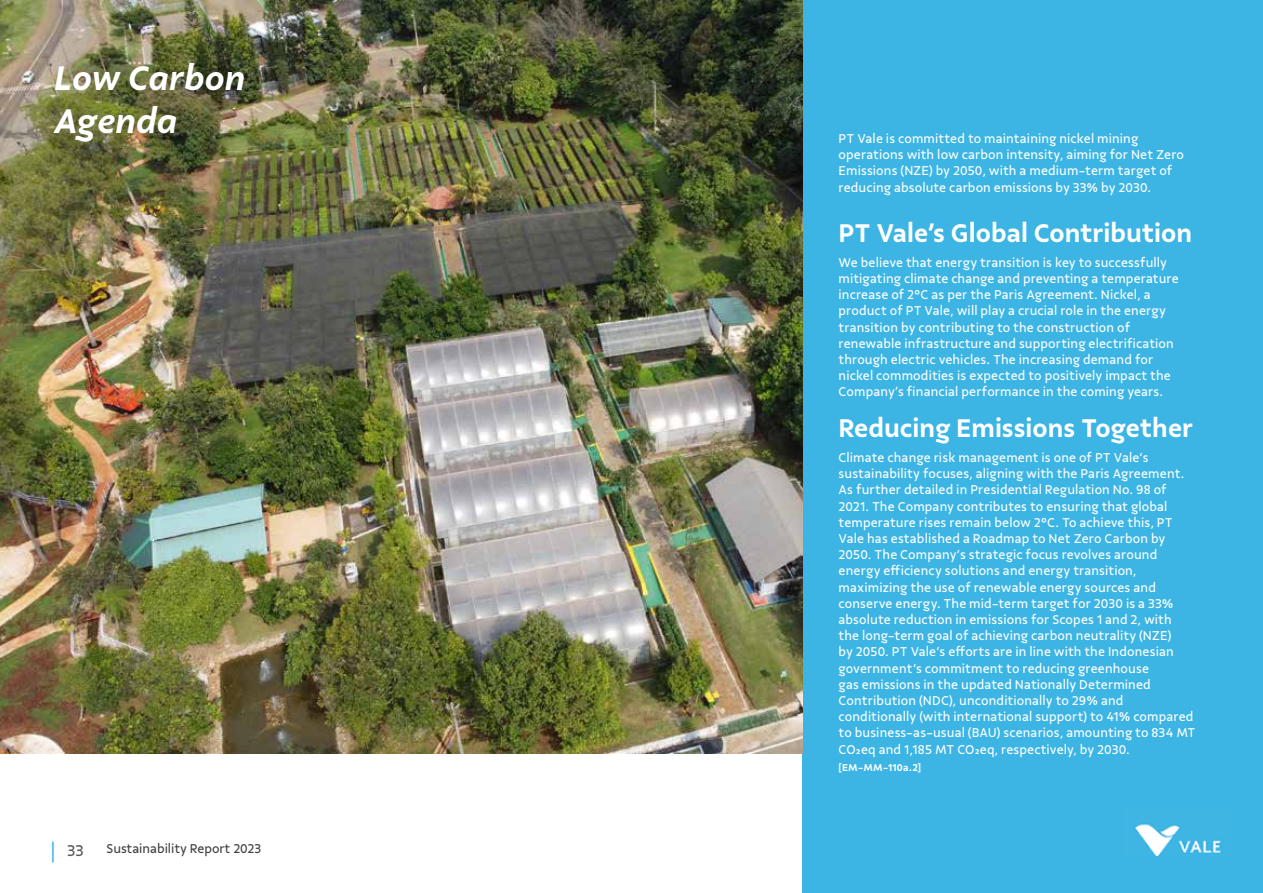
<style>
.page{position:relative;width:1263px;height:893px;background:#fff}
.page>*{position:absolute;margin:0;border:0;box-sizing:border-box;transform-origin:0 0}
.t1{font:italic 600 36px/43.2px "Vale Sans";color:#fff}
.t2{font:600 27px "Vale Sans";color:#fff}
.t3{font:16.5px "Vale Sans";color:#58595b}
.t4{font:13.5px/16.2px "Vale Sans";letter-spacing:.01em;color:#fff}
.t5{font:13.5px "Vale Sans";color:#414042}
.t6{font:600 10.5px "Vale Sans";letter-spacing:.015em;color:#fff}
</style>
<div class="page">
<div style="left:802px;top:0;width:461px;height:892px;background:#3cb5e5"></div>
<hr style="left:52px;top:842px;width:2px;height:21px;background:#3cb5e5">
<img style="left:0;top:0;width:802px;height:754px">
<div style="left:802px;top:810px;width:461px;height:83px;background:#3cb5e5"></div>
<img style="left:1135px;top:823px;width:86px;height:32px">
<h1 class="t1" style="left:54px;top:56px;width:193px">Low Carbon<br>Agenda</h1>
<p class="t3" style="left:67px;top:841px;width:18px">33</p>
<p class="t5" style="left:106px;top:841px;width:156px">Sustainability Report 2023</p>
<p class="t4" style="left:838px;top:130px;width:347px">PT Vale is committed to maintaining nickel mining operations with low carbon intensity, aiming for Net Zero Emissions (NZE) by 2050, with a medium-term target of reducing absolute carbon emissions by 33% by 2030.</p>
<h2 class="t2" style="left:838px;top:217px;width:355px">PT Vale’s Global Contribution</h2>
<p class="t4" style="left:838px;top:254px;width:342px">We believe that energy transition is key to successfully mitigating climate change and preventing a temperature increase of 2°C as per the Paris Agreement. Nickel, a product of PT Vale, will play a crucial role in the energy transition by contributing to the construction of renewable infrastructure and supporting electrification through electric vehicles. The increasing demand for nickel commodities is expected to positively impact the Company’s financial performance in the coming years.</p>
<h2 class="t2" style="left:838px;top:412px;width:356px">Reducing Emissions Together</h2>
<p class="t4" style="left:838px;top:449px;width:358px">Climate change risk management is one of PT Vale‘s sustainability focuses, aligning with the Paris Agreement.<br>As further detailed in Presidential Regulation No. 98 of 2021. The Company contributes to ensuring that global temperature rises remain below 2°C. To achieve this, PT Vale has established a Roadmap to Net Zero Carbon by 2050. The Company‘s strategic focus revolves around energy efficiency solutions and energy transition, maximizing the use of renewable energy sources and conserve energy. The mid-term target for 2030 is a 33% absolute reduction in emissions for Scopes 1 and 2, with the long-term goal of achieving carbon neutrality (NZE)<br>by 2050. PT Vale‘s efforts are in line with the Indonesian government‘s commitment to reducing greenhouse<br>gas emissions in the updated Nationally Determined Contribution (NDC), unconditionally to 29% and conditionally (with international support) to 41% compared to business-as-usual (BAU) scenarios, amounting to 834 MT CO2eq and 1,185 MT CO2eq, respectively, by 2030.</p>
<p class="t6" style="left:838px;top:761px;width:84px">[EM-MM-110a.2]</p>
</div>
